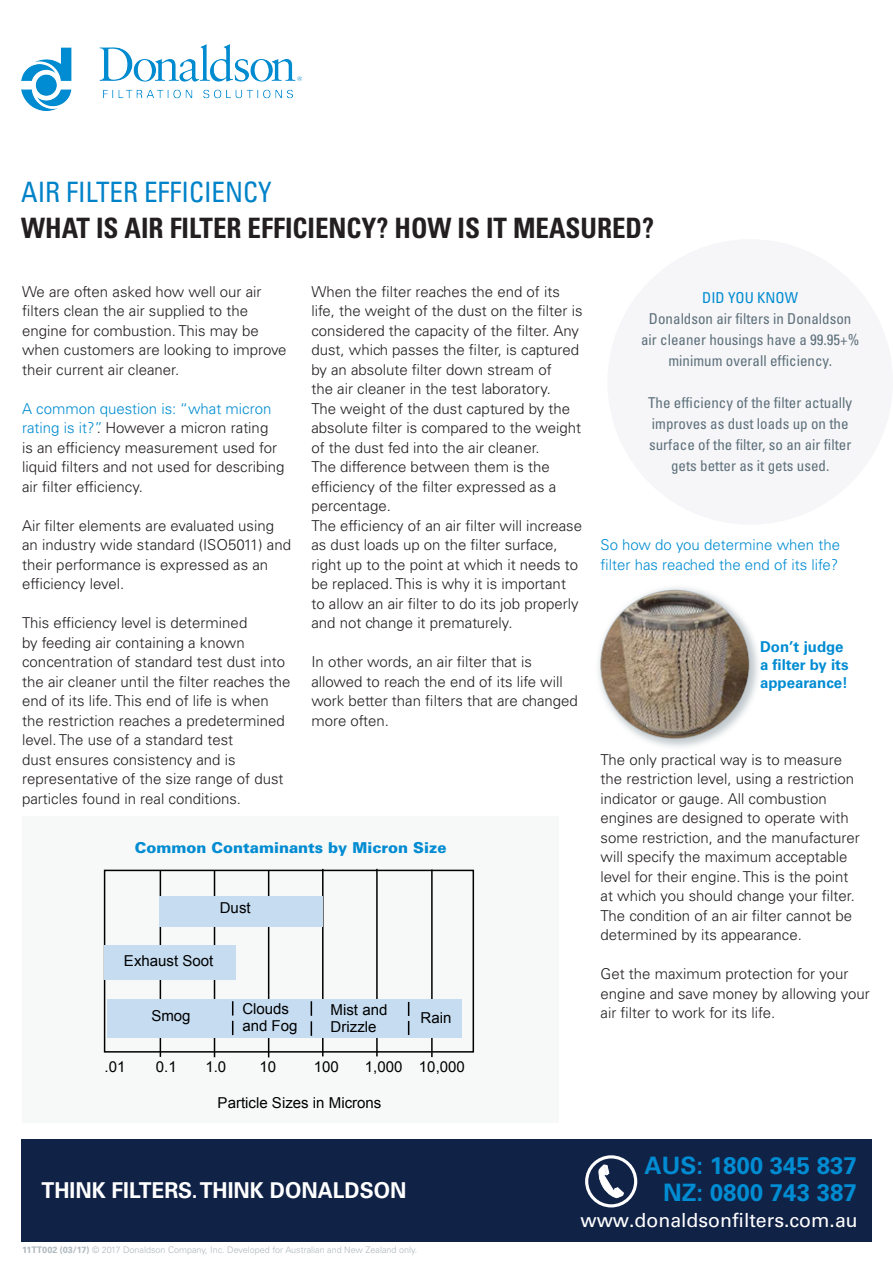
<style>
.page{position:relative;width:893px;height:1263px;background:#fff}
.page>*{position:absolute;margin:0;border:0;box-sizing:border-box;transform-origin:0 0}
.t1{font:700 condensed 28.05px/36px "Univers LT Std";color:#231f20;scale:.96 1}
.Website{font:700 24px "Univers LT Std";color:#008cd2}
.t2{font:700 21.9px "Univers LT Std";color:#fff;scale:.96 1}
.Website-2{font:19.5px "Univers LT Std";color:#fff}
.Body_Text_1{font:300 15px/19.5px "Univers LT Std";color:#231f20}
.t3{font:condensed 15px/21px "Univers LT Std";color:#5c707b;text-align:center}
.t4{font:15px/16.5px "Arial";color:#000}
.Body_Text_1-2{font:300 15px/19.5px "Univers LT Std";color:#008cd2}
.t5{font:700 15px/18px "Univers LT Pro 65";color:#008cd2}
.Heading_1{font:900 15px "Univers LT Std";color:#008cd2}
.t6{font:condensed 15px "Univers LT Std";color:#008cd2}
.Doc_Info_Subtitle{font:300 9px "Univers LT Std";color:#aeb8be}
.s1{font-weight:400;color:#0082c8}
.s2{color:#008cd2}
.s3{font-weight:700}
</style>
<div class="page">
<img style="left:21px;top:44px;width:281px;height:66px">
<div style="left:607px;top:239px;width:286px;height:286px;background:#f6f5f7;border-radius:50%"></div>
<div style="left:21px;top:1139px;width:851px;height:102px;background:#112247"></div>
<div style="left:585px;top:1155px;width:52px;height:52px;border:3px solid #fff;border-radius:50%"></div>
<svg style="left:598px;top:1165px;width:26px;height:33px"></svg>
<div style="left:594px;top:584px;width:167px;height:167px;background:#aeb8be;opacity:.75"></div>
<img style="left:601px;top:590px;width:148px;height:149px;border-radius:74px">
<div style="left:22px;top:816px;width:537px;height:307px;background:#f5f7f7"></div>
<div style="left:104px;top:870px;width:370px;height:182px;border:2px solid #000"></div>
<hr style="left:160px;top:870px;width:1px;height:187px;background:#000">
<hr style="left:214px;top:870px;width:1px;height:187px;background:#000">
<hr style="left:268px;top:870px;width:1px;height:187px;background:#000">
<hr style="left:322px;top:869px;width:2px;height:187px;background:#000">
<hr style="left:376px;top:869px;width:2px;height:187px;background:#000">
<hr style="left:431px;top:869px;width:2px;height:188px;background:#000">
<div style="left:107px;top:1000px;width:355px;height:38px;background:#c5dcf1"></div>
<svg style="left:232px;top:1001px;width:1px;height:34px"></svg>
<svg style="left:311px;top:1001px;width:1px;height:35px"></svg>
<svg style="left:408px;top:1002px;width:1px;height:33px"></svg>
<div style="left:160px;top:896px;width:163px;height:31px;background:#c5dcf1"></div>
<div style="left:105px;top:945px;width:131px;height:34px;background:#c5dcf1"></div>
<p class="t1" style="left:21px;top:174px;width:661px"><span class="s1">AIR FILTER EFFICIENCY<br></span>WHAT IS AIR FILTER EFFICIENCY? HOW IS IT MEASURED?</p>
<p class="Body_Text_1" style="left:22px;top:282px;width:266px">We are often asked how well our air filters clean the air supplied to the engine for combustion. This may be when customers are looking to improve their current air cleaner.</p>
<p class="Body_Text_1" style="left:22px;top:399px;width:264px"><span class="s2">A common question is: “what micron rating is it?”</span>. However a micron rating<br>is an efficiency measurement used for liquid filters and not used for describing air filter efficiency.</p>
<p class="Body_Text_1" style="left:22px;top:516px;width:270px">Air filter elements are evaluated using an industry wide standard (ISO5011) and their performance is expressed as an efficiency level.</p>
<p class="Body_Text_1" style="left:22px;top:613px;width:270px">This efficiency level is determined<br>by feeding air containing a known concentration of standard test dust into the air cleaner until the filter reaches the end of its life. This end of life is when the restriction reaches a predetermined level. The use of a standard test<br>dust ensures consistency and is representative of the size range of dust particles found in real conditions.</p>
<p class="Body_Text_1" style="left:311px;top:282px;width:273px">When the filter reaches the end of its life, the weight of the dust on the filter is considered the capacity of the filter. Any dust, which passes the filter, is captured by an absolute filter down stream of<br>the air cleaner in the test laboratory.<br>The weight of the dust captured by the absolute filter is compared to the weight of the dust fed into the air cleaner.<br>The difference between them is the efficiency of the filter expressed as a percentage.</p>
<p class="Body_Text_1" style="left:311px;top:516px;width:272px">The efficiency of an air filter will increase as dust loads up on the filter surface, right up to the point at which it needs to be replaced. This is why it is important to allow an air filter to do its job properly and not change it prematurely.</p>
<p class="Body_Text_1" style="left:311px;top:652px;width:268px">In other words, an air filter that is allowed to reach the end of its life will work better than filters that are changed more often.</p>
<p class="Heading_1" style="left:135px;top:838px;width:313px">Common Contaminants by Micron Size</p>
<p class="t4" style="left:220px;top:899px;width:32px">Dust</p>
<p class="t4" style="left:124px;top:953px;width:91px">Exhaust Soot</p>
<p class="t4" style="left:151px;top:1008px;width:41px">Smog</p>
<p class="t4" style="left:242px;top:1001px;width:57px">Clouds and Fog</p>
<p class="t4" style="left:331px;top:1002px;width:58px">Mist and<br>Drizzle</p>
<p class="t4" style="left:421px;top:1009px;width:32px">Rain</p>
<p class="t4" style="left:105px;top:1059px;width:22px">.01</p>
<p class="t4" style="left:156px;top:1059px;width:22px">0.1</p>
<p class="t4" style="left:205px;top:1059px;width:22px">1.0</p>
<p class="t4" style="left:260px;top:1059px;width:18px">10</p>
<p class="t4" style="left:314px;top:1059px;width:27px">100</p>
<p class="t4" style="left:365px;top:1059px;width:102px">1,000 10,000</p>
<p class="t4" style="left:218px;top:1094px;width:165px">Particle Sizes in Microns</p>
<p class="t6" style="left:702px;top:289px;width:97px">DID YOU KNOW</p>
<p class="t3" style="left:641px;top:308px;width:220px">Donaldson air filters in Donaldson air cleaner housings have a 99.95+% minimum overall efficiency.</p>
<p class="t3" style="left:648px;top:392px;width:206px">The efficiency of the filter actually improves as dust loads up on the surface of the filter, so an air filter gets better as it gets used.</p>
<p class="Body_Text_1-2" style="left:600px;top:535px;width:241px">So how do you determine when the filter has reached the end of its life?</p>
<p class="t5" style="left:760px;top:638px;width:90px">Don’t judge a filter by its appearance!</p>
<p class="Body_Text_1" style="left:600px;top:750px;width:261px">The only practical way is to measure the restriction level, using a restriction indicator or gauge. All combustion engines are designed to operate with some restriction, and the manufacturer will specify the maximum acceptable level for their engine. This is the point at which you should change your filter.<br>The condition of an air filter cannot be determined by its appearance.</p>
<p class="Body_Text_1" style="left:600px;top:964px;width:271px">Get the maximum protection for your engine and save money by allowing your air filter to work for its life.</p>
<p class="Website" style="left:645px;top:1151px;width:214px">AUS: 1800 345 837</p>
<p class="t2" style="left:42px;top:1177px;width:381px">THINK FILTERS. THINK DONALDSON</p>
<p class="Website" style="left:663px;top:1178px;width:195px">NZ: 0800 743 387</p>
<p class="Doc_Info_Subtitle" style="left:22px;top:1244px;width:397px"><span class="s3">11TT002 (03/17)</span> © 2017 Donaldson Company, Inc. Developed for Australian and New Zealand only.</p>
<p class="Website-2" style="left:580px;top:1209px;width:279px">www.donaldsonfilters.com.au</p>
</div>
